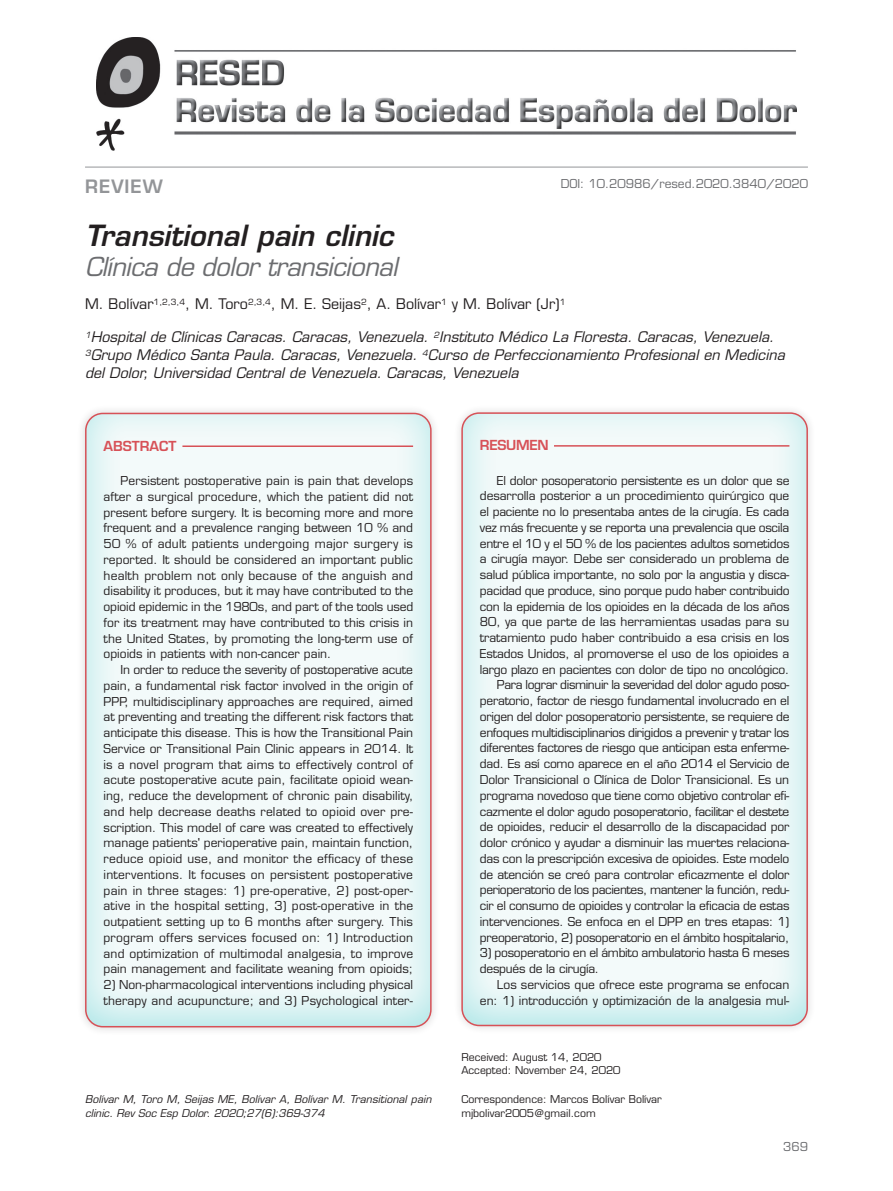
<style>
.page{position:relative;width:893px;height:1191px;background:#fff}
.page>*{position:absolute;margin:0;border:0;box-sizing:border-box;transform-origin:0 0}
._00_Titulo{font:italic 600 28.5px "Eurostile LT Std";color:#231f20}
._00_Subt{font:italic 25.5px "Eurostile LT Std";letter-spacing:-.025em;color:#6c6d70}
.t1{font:600 18px "Eurostile LT Std";letter-spacing:.06em;color:#939598}
._01_Cargos{font:italic 14.25px/18px "Eurostile LT Std";color:#231f20}
._01_Autores{font:14.25px "Eurostile LT Std";color:#231f20}
.t2{font:600 13.5px "Eurostile LT Std";color:#d75157}
.t3{font:600 13.5px "Eurostile LT Std";letter-spacing:-.02em;color:#d75157}
.Abstract_Texto{font:12px/15.8px "Eurostile LT Std";color:#231f20;text-align:justify}
.Resumen_Texto{font:12px/15.8px "Eurostile LT Std";letter-spacing:-.02em;color:#231f20;text-align:justify}
.Resumen_Texto-2{font:12px/15.8px "Eurostile LT Std";color:#231f20;text-align:right}
.t4{font:12px "Eurostile LT Std";color:#6c6d70}
.correspondencia_1{font:10.5px "Eurostile LT Std";color:#231f20}
.citar_artículo{font:italic 10.5px/13.5px "Eurostile LT Std";letter-spacing:.005em;color:#231f20}
</style>
<div class="page">
<div style="left:77px;top:404px;width:363px;height:631px;background:#f6f6f6"></div>
<div style="left:84px;top:412px;width:359px;height:616px;background:#03b9bd;opacity:.3"></div>
<hr style="left:182px;top:445px;width:231px;height:2px;background:#d75157">
<div style="left:85px;top:413px;width:347px;height:614px;border:2px solid #d75157;border-radius:17px"></div>
<div style="left:453px;top:404px;width:363px;height:630px;background:#f8f8f8"></div>
<div style="left:460px;top:412px;width:360px;height:615px;background:#03b9bd;opacity:.3"></div>
<hr style="left:554px;top:445px;width:235px;height:1px;background:#d75157">
<div style="left:461px;top:412px;width:347px;height:614px;border:2px solid #d75157;border-radius:17px"></div>
<hr style="left:85px;top:167px;width:723px;height:1px;background:#939598">
<img style="left:96px;top:37px;width:701px;height:114px">
<p class="t1" style="left:85px;top:175px;width:79px">REVIEW</p>
<p class="t4" style="left:561px;top:176px;width:249px">DOI: 10.20986/resed.2020.3840/2020</p>
<p class="_00_Titulo" style="left:85px;top:217px;width:310px">Transitional pain clinic</p>
<p class="_00_Subt" style="left:85px;top:252px;width:314px">Clínica de dolor transicional</p>
<p class="_01_Autores" style="left:85px;top:295px;width:482px">M. Bolívar<sup>1,2,3,4</sup>, M. Toro<sup>2,3,4</sup>, M. E. Seijas<sup>2</sup>, A. Bolívar<sup>1</sup> y M. Bolívar (Jr)<sup>1</sup></p>
<p class="_01_Cargos" style="left:85px;top:328px;width:701px"><sup>1</sup>Hospital de Clínicas Caracas. Caracas, Venezuela. <sup>2</sup>Instituto Médico La Floresta. Caracas, Venezuela.<br><sup>3</sup>Grupo Médico Santa Paula. Caracas, Venezuela. <sup>4</sup>Curso de Perfeccionamiento Profesional en Medicina del Dolor, Universidad Central de Venezuela. Caracas, Venezuela</p>
<p class="t2" style="left:104px;top:437px;width:74px">ABSTRACT</p>
<p class="Abstract_Texto" style="left:104px;top:473px;width:311px;text-indent:17px">Persistent postoperative pain is pain that develops after a surgical procedure, which the patient did not present before surgery. It is becoming more and more frequent and a prevalence ranging between 10 % and 50 % of adult patients undergoing major surgery is reported. It should be considered an important public health problem not only because of the anguish and disability it produces, but it may have contributed to the opioid epidemic in the 1980s, and part of the tools used for its treatment may have contributed to this crisis in the United States, by promoting the long-term use of opioids in patients with non-cancer pain.</p>
<p class="Abstract_Texto" style="left:104px;top:662px;width:311px;text-indent:17px">In order to reduce the severity of postoperative acute pain, a fundamental risk factor involved in the origin of PPP, multidisciplinary approaches are required, aimed at preventing and treating the different risk factors that anticipate this disease. This is how the Transitional Pain Service or Transitional Pain Clinic appears in 2014. It is a novel program that aims to effectively control of acute postoperative acute pain, facilitate opioid wean&shy;ing, reduce the development of chronic pain disability, and help decrease deaths related to opioid over pre&shy;scription. This model of care was created to effectively manage patients' perioperative pain, maintain function, reduce opioid use, and monitor the efficacy of these interventions. It focuses on persistent postoperative pain in three stages: 1) pre-operative, 2) post-oper&shy;ative in the hospital setting, 3) post-operative in the outpatient setting up to 6 months after surgery. This program offers services focused on: 1) Introduction and optimization of multimodal analgesia, to improve pain management and facilitate weaning from opioids;</p>
<p class="Abstract_Texto" style="left:104px;top:977px;width:311px">2) Non-pharmacological interventions including physical therapy and acupuncture; and 3) Psychological inter-</p>
<p class="citar_artículo" style="left:85px;top:1092px;width:348px">Bolívar M, Toro M, Seijas ME, Bolívar A, Bolívar M. Transitional pain clinic. Rev Soc Esp Dolor. 2020;27(6):369-374</p>
<p class="t3" style="left:480px;top:437px;width:70px">RESUMEN</p>
<p class="Resumen_Texto" style="left:480px;top:472px;width:311px;text-indent:17px">El dolor posoperatorio persistente es un dolor que se desarrolla posterior a un procedimiento quirúrgico que el paciente no lo presentaba antes de la cirugía. Es cada vez más frecuente y se reporta una prevalencia que oscila entre el 10 y el 50 % de los pacientes adultos sometidos a cirugía mayor. Debe ser considerado un problema de salud pública importante, no solo por la angustia y disca&shy;pacidad que produce, sino porque pudo haber contribuido con la epidemia de los opioides en la década de los años 80, ya que parte de las herramientas usadas para su tratamiento pudo haber contribuido a esa crisis en los Estados Unidos, al promoverse el uso de los opioides a largo plazo en pacientes con dolor de tipo no oncológico.</p>
<p class="Resumen_Texto" style="left:480px;top:677px;width:311px;text-indent:17px">Para lograr disminuir la severidad del dolor agudo poso&shy;peratorio, factor de riesgo fundamental involucrado en el origen del dolor posoperatorio persistente, se requiere de enfoques multidisciplinarios dirigidos a prevenir y tratar los diferentes factores de riesgo que anticipan esta enferme&shy;dad. Es así como aparece en el año 2014 el Servicio de Dolor Transicional o Clínica de Dolor Transicional. Es un programa novedoso que tiene como objetivo controlar efi&shy;cazmente el dolor agudo posoperatorio, facilitar el destete de opioides, reducir el desarrollo de la discapacidad por dolor crónico y ayudar a disminuir las muertes relaciona&shy;das con la prescripción excesiva de opioides. Este modelo de atención se creó para controlar eficazmente el dolor perioperatorio de los pacientes, mantener la función, redu&shy;cir el consumo de opioides y controlar la eficacia de estas intervenciones. Se enfoca en el DPP en tres etapas: 1) preoperatorio, 2) posoperatorio en el ámbito hospitalario,</p>
<p class="Resumen_Texto" style="left:480px;top:945px;width:311px">3) posoperatorio en el ámbito ambulatorio hasta 6 meses después de la cirugía.</p>
<p class="Resumen_Texto-2" style="left:480px;top:976px;width:311px">Los servicios que ofrece este programa se enfocan en: 1) introducción y optimización de la analgesia mul-</p>
<p class="correspondencia_1" style="left:461px;top:1050px;width:142px">Received: August 14, 2020</p>
<p class="correspondencia_1" style="left:461px;top:1063px;width:161px">Accepted: November 24, 2020</p>
<p class="correspondencia_1" style="left:461px;top:1093px;width:202px">Correspondence: Marcos Bolívar Bolívar</p>
<p class="correspondencia_1" style="left:461px;top:1106px;width:136px">mjbolivar2005@gmail.com</p>
<p class="t4" style="left:783px;top:1139px;width:26px">369</p>
</div>
